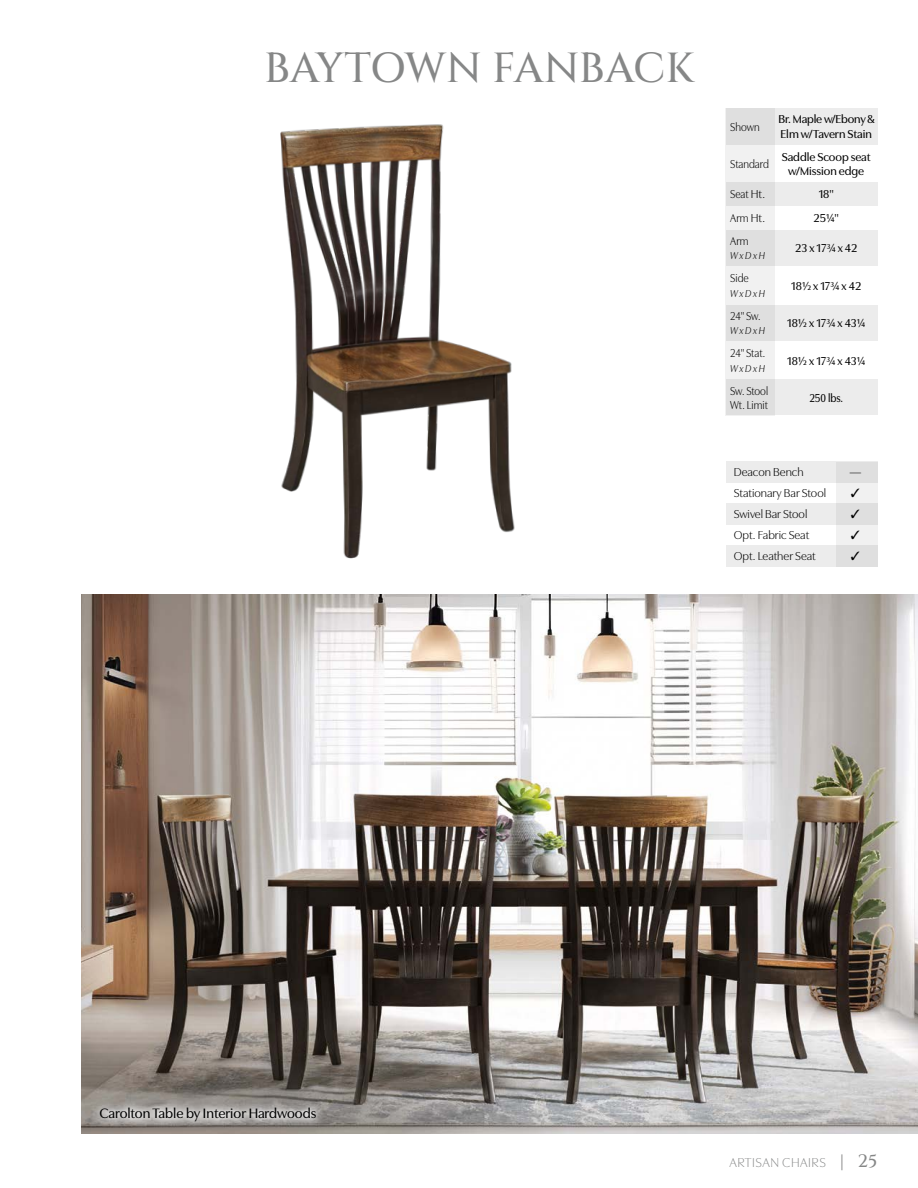
<style>
.page{position:relative;width:918px;height:1188px;background:#fff}
.page>*{position:absolute;margin:0;border:0;box-sizing:border-box;transform-origin:0 0}
.t1{font:500 42px "Cinzel";letter-spacing:-.005em;color:#868787}
.t2{font:500 14.25px "Utile Display";color:#000}
.t3{font:300 13.5px "Utile Display";letter-spacing:.04em;color:#868787}
.t4{font:500 12px/14.2px "Utile Display";color:#000}
.t5{font:12px "Utile Display";color:#000}
.t6{font:12px "Utile Display";color:#000;scale:.9 1}
.t7{font:500 12px "Utile Display";color:#000;scale:.9 1}
.t8{font:italic 10.5px "Utile Display";color:#000;scale:.9 1}
.s1{font-family:"Cinzel";font-weight:500;font-size:18px}
</style>
<div class="page">
<div style="left:726px;top:462px;width:152px;height:21px;background:#ececec"></div>
<div style="left:726px;top:504px;width:152px;height:21px;background:#ececec"></div>
<div style="left:726px;top:546px;width:152px;height:21px;background:#ececec"></div>
<div style="left:836px;top:462px;width:42px;height:105px;background:linear-gradient(to right,#e6e6e6,#e6e6e6)"></div>
<img style="left:81px;top:594px;width:837px;height:540px">
<svg style="left:91px;top:1099px;width:234px;height:32px;background:#a5a09d"></svg>
<img style="left:280px;top:124px;width:235px;height:435px">
<div style="left:726px;top:305px;width:152px;height:36px;background:#ececec"></div>
<div style="left:726px;top:380px;width:152px;height:35px;background:#ececec"></div>
<div style="left:726px;top:230px;width:152px;height:36px;background:#ececec"></div>
<div style="left:726px;top:183px;width:152px;height:23px;background:#ececec"></div>
<div style="left:726px;top:108px;width:152px;height:37px;background:#ececec"></div>
<div style="left:726px;top:108px;width:49px;height:307px;background:linear-gradient(to right,#e7e7e7,#e7e7e7)"></div>
<svg style="left:851px;top:489px;width:8px;height:8px"></svg>
<svg style="left:851px;top:510px;width:8px;height:8px"></svg>
<svg style="left:851px;top:531px;width:8px;height:8px"></svg>
<svg style="left:851px;top:552px;width:8px;height:8px"></svg>
<h1 class="t1" style="left:264px;top:41px;width:432px">BAYTOWN FANBACK</h1>
<p class="t6" style="left:730px;top:117px;width:34px">Shown</p>
<p class="t4" style="left:779px;top:111px;width:98px">Br. Maple w/Ebony &amp;<br>Elm w/Tavern Stain</p>
<p class="t6" style="left:730px;top:155px;width:45px">Standard</p>
<p class="t4" style="left:782px;top:149px;width:90px;text-align:center">Saddle Scoop seat w/Mission edge</p>
<p class="t6" style="left:730px;top:185px;width:40px">Seat Ht.</p>
<p class="t4" style="left:819px;top:186px;width:17px">18"</p>
<p class="t6" style="left:730px;top:208px;width:40px">Arm Ht.</p>
<p class="t4" style="left:814px;top:209px;width:27px">25¼"</p>
<p class="t6" style="left:730px;top:231px;width:22px">Arm</p>
<p class="t4" style="left:795px;top:240px;width:64px">23 x 17¾ x 42</p>
<p class="t8" style="left:730px;top:248px;width:40px">W x D x H</p>
<p class="t6" style="left:730px;top:269px;width:22px">Side</p>
<p class="t4" style="left:791px;top:278px;width:71px">18½ x 17¾ x 42</p>
<p class="t8" style="left:730px;top:285px;width:40px">W x D x H</p>
<p class="t6" style="left:730px;top:306px;width:35px">24" Sw.</p>
<p class="t4" style="left:787px;top:315px;width:80px">18½ x 17¾ x 43¼</p>
<p class="t8" style="left:730px;top:323px;width:40px">W x D x H</p>
<p class="t6" style="left:730px;top:344px;width:40px">24" Stat.</p>
<p class="t4" style="left:787px;top:353px;width:80px">18½ x 17¾ x 43¼</p>
<p class="t8" style="left:730px;top:360px;width:40px">W x D x H</p>
<p class="t6" style="left:730px;top:381px;width:44px">Sw. Stool</p>
<p class="t7" style="left:809px;top:389px;width:38px">250 lbs.</p>
<p class="t6" style="left:730px;top:396px;width:43px">Wt. Limit</p>
<p class="t5" style="left:734px;top:463px;width:71px">Deacon Bench</p>
<p class="t5" style="left:849px;top:463px;width:13px">—</p>
<p class="t5" style="left:734px;top:484px;width:94px">Stationary Bar Stool</p>
<p class="t5" style="left:734px;top:505px;width:75px">Swivel Bar Stool</p>
<p class="t5" style="left:734px;top:526px;width:77px">Opt. Fabric Seat</p>
<p class="t5" style="left:734px;top:547px;width:83px">Opt. Leather Seat</p>
<p class="t2" style="left:100px;top:1103px;width:218px">Carolton Table by Interior Hardwoods</p>
<p class="t3" style="left:729px;top:1152px;width:150px">ARTISAN CHAIRS <span class="s1">| 25</span></p>
</div>
